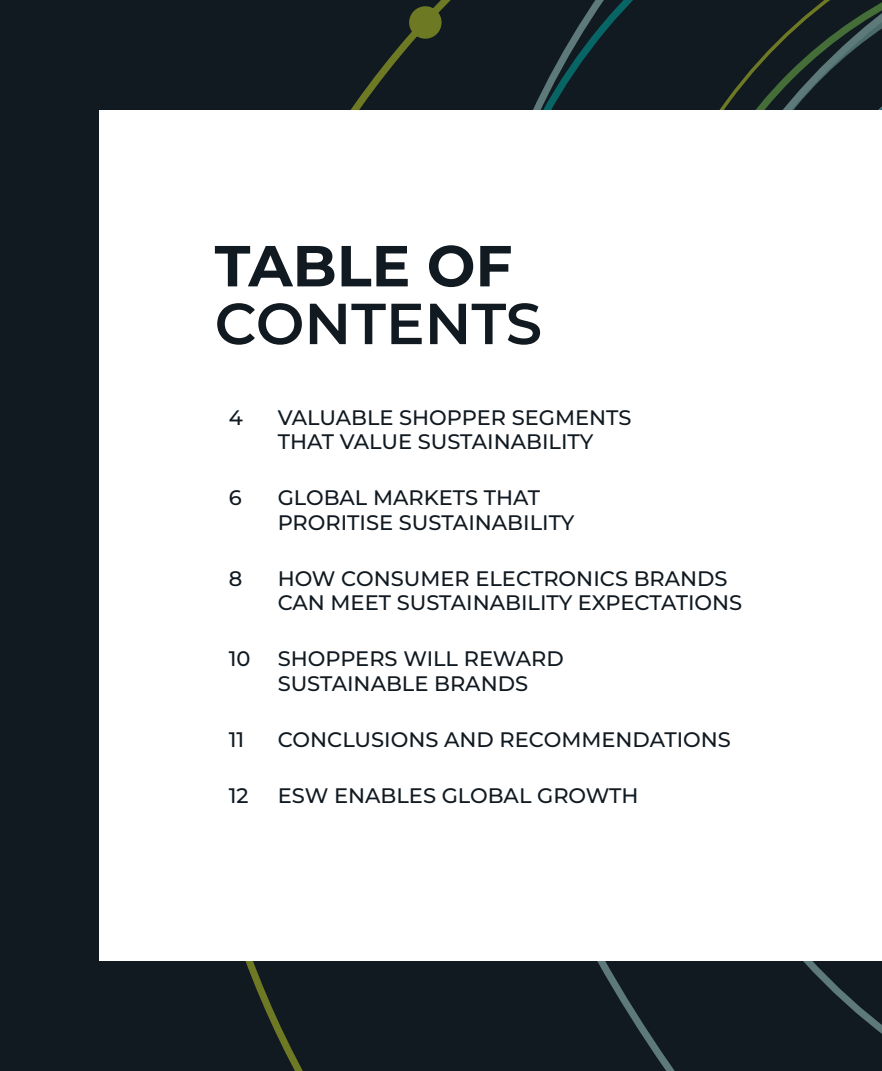
<style>
.page{position:relative;width:882px;height:1071px;background:#fff}
.page>*{position:absolute;margin:0;border:0;box-sizing:border-box;transform-origin:0 0}
.t1{font:600 57.75px "Montserrat";color:#111921}
.t2{font:700 57.75px "Montserrat";color:#111921}
.t3{font:500 21px/24.5px "Montserrat";color:#111921}
</style>
<div class="page">
<div style="left:0;top:0;width:180px;height:1071px;background:#111921"></div>
<div style="left:180px;top:0;width:442px;height:1071px;background:#111921"></div>
<div style="left:622px;top:961px;width:260px;height:110px;background:#111921"></div>
<svg style="left:614px;top:0;width:268px;height:110px;background:#172225"></svg>
<div style="left:409px;top:6px;width:33px;height:33px;background:#6e7924;border-radius:50%"></div>
<div style="left:99px;top:110px;width:783px;height:851px;background:#fff"></div>
<h1 class="t2" style="left:215px;top:227px;width:299px">TABLE OF</h1>
<h1 class="t1" style="left:215px;top:285px;width:329px">CONTENTS</h1>
<p class="t3" style="left:229px;top:404px;width:16px">4</p>
<p class="t3" style="left:278px;top:404px;width:355px">VALUABLE SHOPPER SEGMENTS<br>THAT VALUE SUSTAINABILITY</p>
<p class="t3" style="left:229px;top:485px;width:14px">6</p>
<p class="t3" style="left:278px;top:485px;width:298px">GLOBAL MARKETS THAT<br>PRORITISE SUSTAINABILITY</p>
<p class="t3" style="left:229px;top:565px;width:15px">8</p>
<p class="t3" style="left:278px;top:565px;width:466px">HOW CONSUMER ELECTRONICS BRANDS<br>CAN MEET SUSTAINABILITY EXPECTATIONS</p>
<p class="t3" style="left:229px;top:646px;width:23px">10</p>
<p class="t3" style="left:278px;top:646px;width:288px">SHOPPERS WILL REWARD<br>SUSTAINABLE BRANDS</p>
<p class="t3" style="left:229px;top:726px;width:17px">11</p>
<p class="t3" style="left:278px;top:726px;width:455px">CONCLUSIONS AND RECOMMENDATIONS</p>
<p class="t3" style="left:229px;top:782px;width:21px">12</p>
<p class="t3" style="left:278px;top:782px;width:362px">ESW ENABLES GLOBAL GROWTH</p>
</div>
